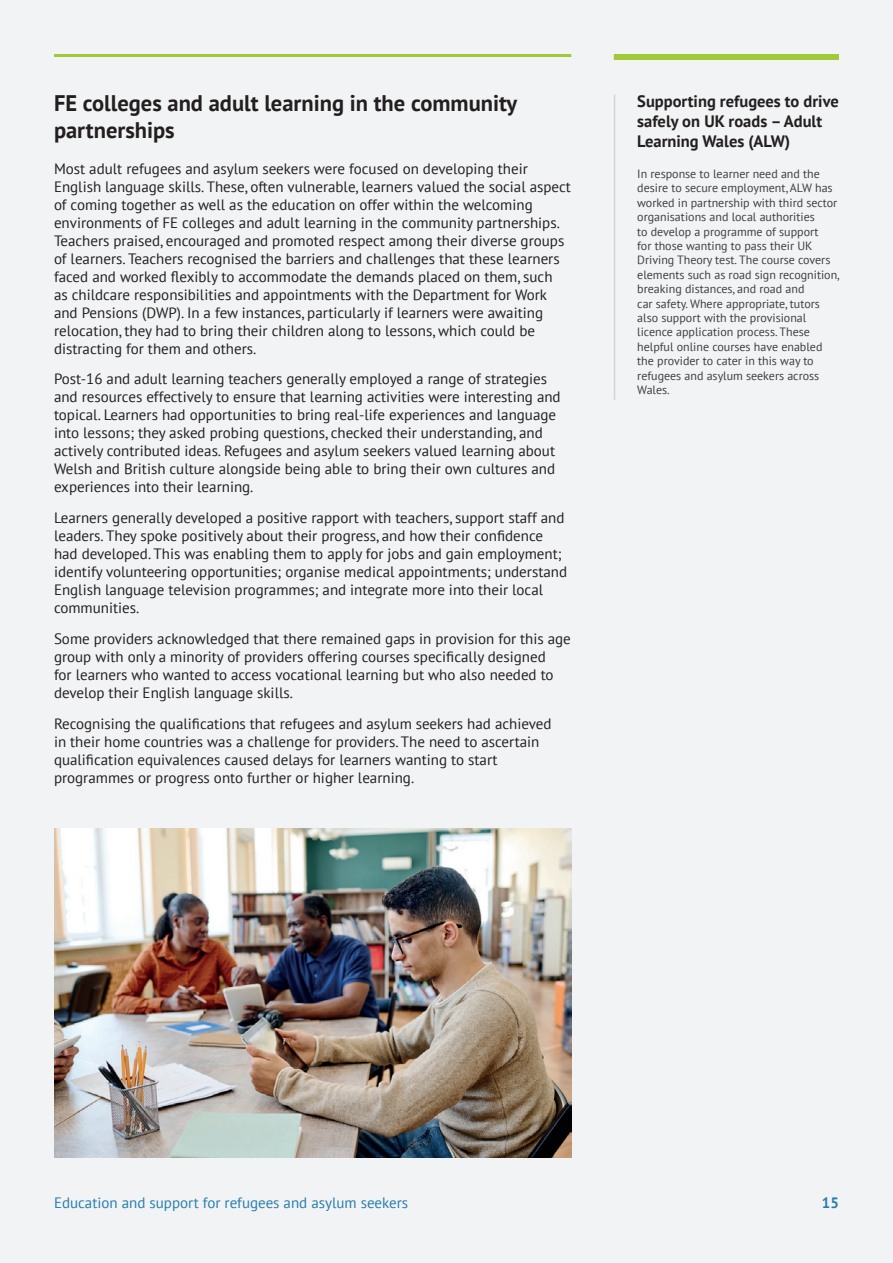
<style>
.page{position:relative;width:893px;height:1263px;background:#fff}
.page>*{position:absolute;margin:0;border:0;box-sizing:border-box;transform-origin:0 0}
.Heading_3{font:700 22.5px/27px "PT Sans";color:#231f20}
.Cameo_Title{font:700 16.5px/19.8px "PT Sans";color:#231f20}
.Paragraph{font:15px/18px "PT Sans";color:#231f20}
.Footer_Title{font:15px "PT Sans";color:#267daf}
.t1{font:700 15px "PT Sans";color:#267daf}
.Cameo_paragraph{font:12px/14.4px "PT Sans";color:#3e3e3f}
</style>
<div class="page">
<div style="left:1px;top:1px;width:892px;height:1262px;background:#f2f3f4"></div>
<hr style="left:54px;top:54px;width:517px;height:3px;background:#a1c93a">
<hr style="left:614px;top:95px;width:1px;height:305px;background:#d1d2d4">
<div style="left:614px;top:54px;width:225px;height:6px;background:#a1c93a"></div>
<img style="left:54px;top:828px;width:518px;height:329px">
<p class="Heading_3" style="left:54px;top:90px;width:465px">FE colleges and adult learning in the community partnerships</p>
<p class="Paragraph" style="left:54px;top:159px;width:518px">Most adult refugees and asylum seekers were focused on developing their English language skills. These, often vulnerable, learners valued the social aspect of coming together as well as the education on offer within the welcoming environments of FE colleges and adult learning in the community partnerships.<br>Teachers praised, encouraged and promoted respect among their diverse groups of learners. Teachers recognised the barriers and challenges that these learners faced and worked flexibly to accommodate the demands placed on them, such<br>as childcare responsibilities and appointments with the Department for Work and Pensions (DWP). In a few instances, particularly if learners were awaiting relocation, they had to bring their children along to lessons, which could be distracting for them and others.</p>
<p class="Paragraph" style="left:54px;top:370px;width:508px">Post-16 and adult learning teachers generally employed a range of strategies and resources effectively to ensure that learning activities were interesting and topical. Learners had opportunities to bring real-life experiences and language into lessons; they asked probing questions, checked their understanding, and actively contributed ideas. Refugees and asylum seekers valued learning about Welsh and British culture alongside being able to bring their own cultures and experiences into their learning.</p>
<p class="Paragraph" style="left:54px;top:508px;width:515px">Learners generally developed a positive rapport with teachers, support staff and leaders. They spoke positively about their progress, and how their confidence had developed. This was enabling them to apply for jobs and gain employment; identify volunteering opportunities; organise medical appointments; understand English language television programmes; and integrate more into their local communities.</p>
<p class="Paragraph" style="left:54px;top:629px;width:518px">Some providers acknowledged that there remained gaps in provision for this age group with only a minority of providers offering courses specifically designed<br>for learners who wanted to access vocational learning but who also needed to develop their English language skills.</p>
<p class="Paragraph" style="left:54px;top:714px;width:499px">Recognising the qualifications that refugees and asylum seekers had achieved in their home countries was a challenge for providers. The need to ascertain qualification equivalences caused delays for learners wanting to start programmes or progress onto further or higher learning.</p>
<p class="Cameo_Title" style="left:637px;top:91px;width:203px">Supporting refugees to drive safely on UK roads – Adult<br>Learning Wales (ALW)</p>
<p class="Cameo_paragraph" style="left:637px;top:166px;width:204px">In response to learner need and the desire to secure employment, ALW has worked in partnership with third sector organisations and local authorities<br>to develop a programme of support<br>for those wanting to pass their UK Driving Theory test. The course covers elements such as road sign recognition, breaking distances, and road and<br>car safety. Where appropriate, tutors also support with the provisional licence application process. These helpful online courses have enabled the provider to cater in this way to refugees and asylum seekers across Wales.</p>
<p class="Footer_Title" style="left:54px;top:1193px;width:356px">Education and support for refugees and asylum seekers</p>
<p class="t1" style="left:822px;top:1193px;width:19px">15</p>
</div>
